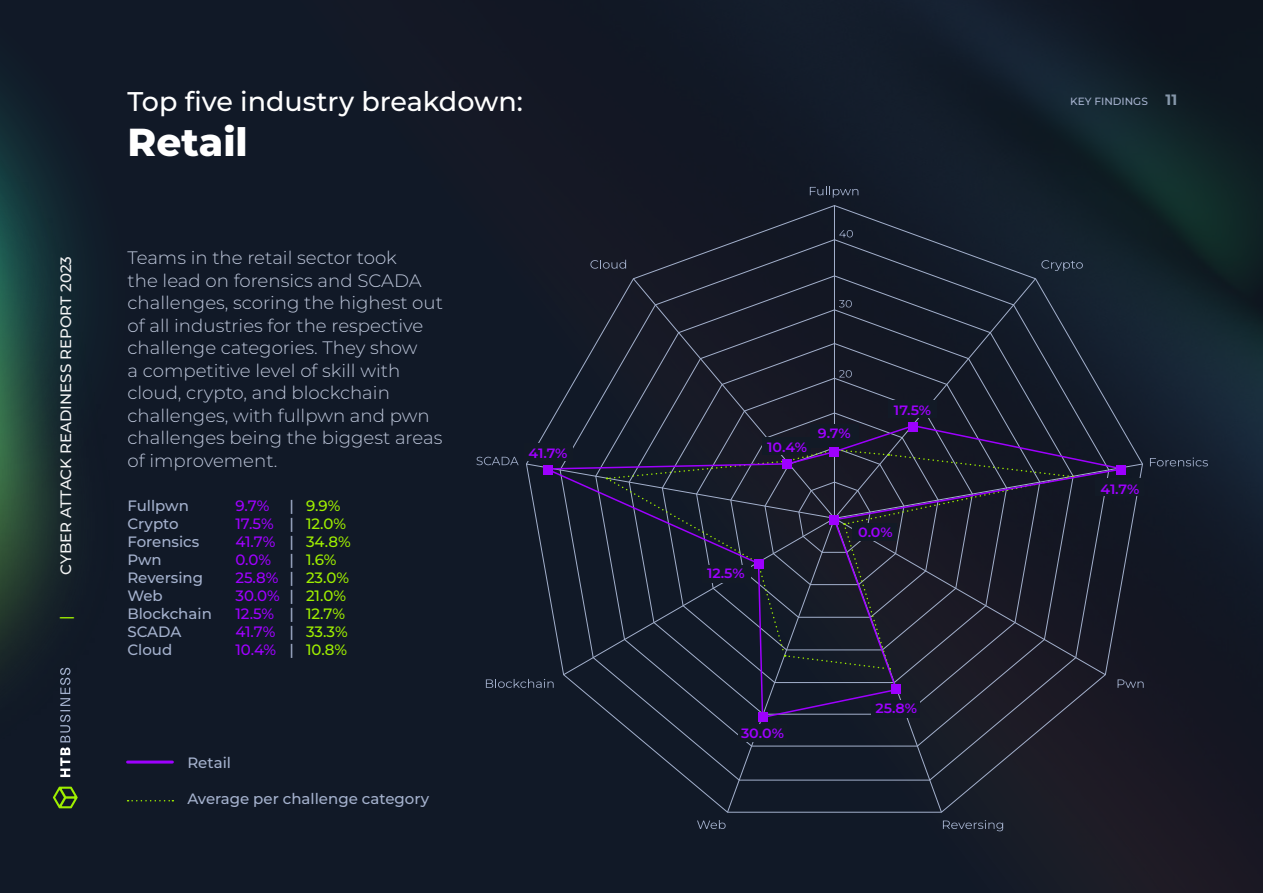
<style>
.page{position:relative;width:1263px;height:893px;background:#fff}
.page>*{position:absolute;margin:0;border:0;box-sizing:border-box;transform-origin:0 0}
.t1{font:800 39px "Montserrat";color:#fff}
.t2{font:500 27px "Montserrat";color:#fff}
.t3{font:300 18px/22.5px "Montserrat";color:#bfc8dc}
.t4{font:500 15px "Montserrat";color:#a4b1cd}
.t5{font:500 15px "Montserrat";color:#9f00ff}
.t6{font:500 15px "Montserrat";color:#f3f4f4}
.t7{font:500 15px "Montserrat";color:#9fef00}
.t8{font:700 15px "Montserrat";color:#a4b1cd}
.t9{font:600 13.5px "Montserrat";color:#9e00ff;scale:1.06 1}
.t10{font:500 10.5px "Montserrat";color:#a4b1cd}
.s1{color:#a4b1cd}
.s2{color:#9fef00}
</style>
<div class="page">
<img style="left:0;top:0;width:1263px;height:893px">
<svg style="left:128px;top:800px;width:45px;height:1px"></svg>
<hr style="left:128px;top:761px;width:44px;height:3px;background:#9e00ff">
<svg style="left:526px;top:205px;width:617px;height:607px;background:#161d2a"></svg>
<svg style="left:629px;top:309px;width:411px;height:104px;background:#191d2b"></svg>
<svg style="left:662px;top:343px;width:345px;height:70px;background:#1a1d2a"></svg>
<svg style="left:696px;top:378px;width:277px;height:35px;background:#1b1e2b"></svg>
<svg style="left:839px;top:370px;width:13px;height:8px"></svg>
<svg style="left:839px;top:300px;width:13px;height:8px"></svg>
<svg style="left:839px;top:230px;width:14px;height:7px"></svg>
<svg style="left:607px;top:413px;width:467px;height:11px;background:#1a1e2b"></svg>
<svg style="left:810px;top:186px;width:48px;height:12px"></svg>
<svg style="left:943px;top:820px;width:60px;height:11px"></svg>
<svg style="left:697px;top:820px;width:29px;height:9px"></svg>
<svg style="left:1041px;top:260px;width:42px;height:11px"></svg>
<svg style="left:590px;top:260px;width:36px;height:9px"></svg>
<svg style="left:1150px;top:457px;width:58px;height:9px"></svg>
<svg style="left:1124px;top:679px;width:20px;height:9px"></svg>
<svg style="left:486px;top:679px;width:59px;height:9px"></svg>
<div style="left:888px;top:400px;width:49px;height:18px;background:#121a26"></div>
<div style="left:524px;top:443px;width:48px;height:18px;background:#121a26"></div>
<div style="left:738px;top:724px;width:48px;height:18px;background:#121a26"></div>
<div style="left:1096px;top:479px;width:48px;height:17px;background:#121a26"></div>
<svg style="left:545px;top:424px;width:579px;height:295px;background:#1c1f2f"></svg>
<div style="left:829px;top:447px;width:10px;height:10px;background:#9e00ff"></div>
<div style="left:908px;top:422px;width:9px;height:9px;background:#9e00ff"></div>
<div style="left:1116px;top:465px;width:9px;height:9px;background:#9e00ff"></div>
<div style="left:829px;top:515px;width:10px;height:10px;background:#9e00ff"></div>
<div style="left:891px;top:684px;width:9px;height:10px;background:#9e00ff"></div>
<div style="left:758px;top:712px;width:9px;height:10px;background:#9e00ff"></div>
<div style="left:754px;top:559px;width:9px;height:9px;background:#9e00ff"></div>
<div style="left:543px;top:465px;width:9px;height:9px;background:#9e00ff"></div>
<div style="left:782px;top:460px;width:10px;height:9px;background:#9e00ff"></div>
<svg style="left:476px;top:457px;width:43px;height:8px"></svg>
<h2 class="t2" style="left:128px;top:83px;width:397px">Top five industry breakdown:</h2>
<h1 class="t1" style="left:128px;top:114px;width:122px">Retail</h1>
<p class="t6" style="left:55px;top:575px;width:320px;rotate:-90deg">CYBER ATTACK READINESS REPORT 2023</p>
<p class="t3" style="left:128px;top:246px;width:317px">Teams in the retail sector took<br>the lead on forensics and SCADA challenges, scoring the highest out of all industries for the respective challenge categories. They show<br>a competitive level of skill with cloud, crypto, and blockchain challenges, with fullpwn and pwn challenges being the biggest areas of improvement.</p>
<p class="t4" style="left:127px;top:495px;width:63px">Fullpwn</p>
<p class="t5" style="left:235px;top:495px;width:35px">9.7%</p>
<p class="t7" style="left:289px;top:495px;width:52px"><span class="s1">|</span> 9.9%</p>
<p class="t4" style="left:127px;top:513px;width:53px">Crypto</p>
<p class="t5" style="left:235px;top:513px;width:112px">17.5% <span class="s1">|</span> <span class="s2">12.0%</span></p>
<p class="t4" style="left:127px;top:531px;width:73px">Forensics</p>
<p class="t5" style="left:235px;top:531px;width:117px">41.7% <span class="s1">|</span> <span class="s2">34.8%</span></p>
<p class="t4" style="left:127px;top:549px;width:36px">Pwn</p>
<p class="t5" style="left:235px;top:549px;width:102px">0.0% <span class="s1">|</span> <span class="s2">1.6%</span></p>
<p class="t4" style="left:127px;top:567px;width:77px">Reversing</p>
<p class="t5" style="left:235px;top:567px;width:115px">25.8% <span class="s1">|</span> <span class="s2">23.0%</span></p>
<p class="t4" style="left:127px;top:585px;width:37px">Web</p>
<p class="t5" style="left:235px;top:585px;width:112px">30.0% <span class="s1">|</span> <span class="s2">21.0%</span></p>
<p class="t4" style="left:127px;top:603px;width:86px">Blockchain</p>
<p class="t5" style="left:235px;top:603px;width:111px">12.5% <span class="s1">|</span> <span class="s2">12.7%</span></p>
<p class="t4" style="left:127px;top:621px;width:56px">SCADA</p>
<p class="t5" style="left:235px;top:621px;width:114px">41.7% <span class="s1">|</span> <span class="s2">33.3%</span></p>
<p class="t4" style="left:127px;top:639px;width:46px">Cloud</p>
<p class="t5" style="left:235px;top:639px;width:113px">10.4% <span class="s1">|</span> <span class="s2">10.8%</span></p>
<p class="t7" style="left:55px;top:619px;width:6px;rotate:-90deg">|</p>
<p class="t4" style="left:187px;top:753px;width:45px">Retail</p>
<p class="t4" style="left:187px;top:789px;width:243px">Average per challenge category</p>
<p class="t9" style="left:529px;top:444px;width:38px">41.7%</p>
<p class="t9" style="left:767px;top:437px;width:39px">10.4%</p>
<p class="t9" style="left:818px;top:424px;width:33px">9.7%</p>
<p class="t9" style="left:894px;top:401px;width:37px">17.5%</p>
<p class="t9" style="left:707px;top:564px;width:37px">12.5%</p>
<p class="t9" style="left:858px;top:522px;width:34px">0.0%</p>
<p class="t9" style="left:741px;top:723px;width:42px">30.0%</p>
<p class="t9" style="left:875px;top:699px;width:41px">25.8%</p>
<p class="t10" style="left:1070px;top:94px;width:79px">KEY FINDINGS</p>
<p class="t8" style="left:1165px;top:89px;width:13px">11</p>
<p class="t9" style="left:1100px;top:479px;width:38px">41.7%</p>
</div>
